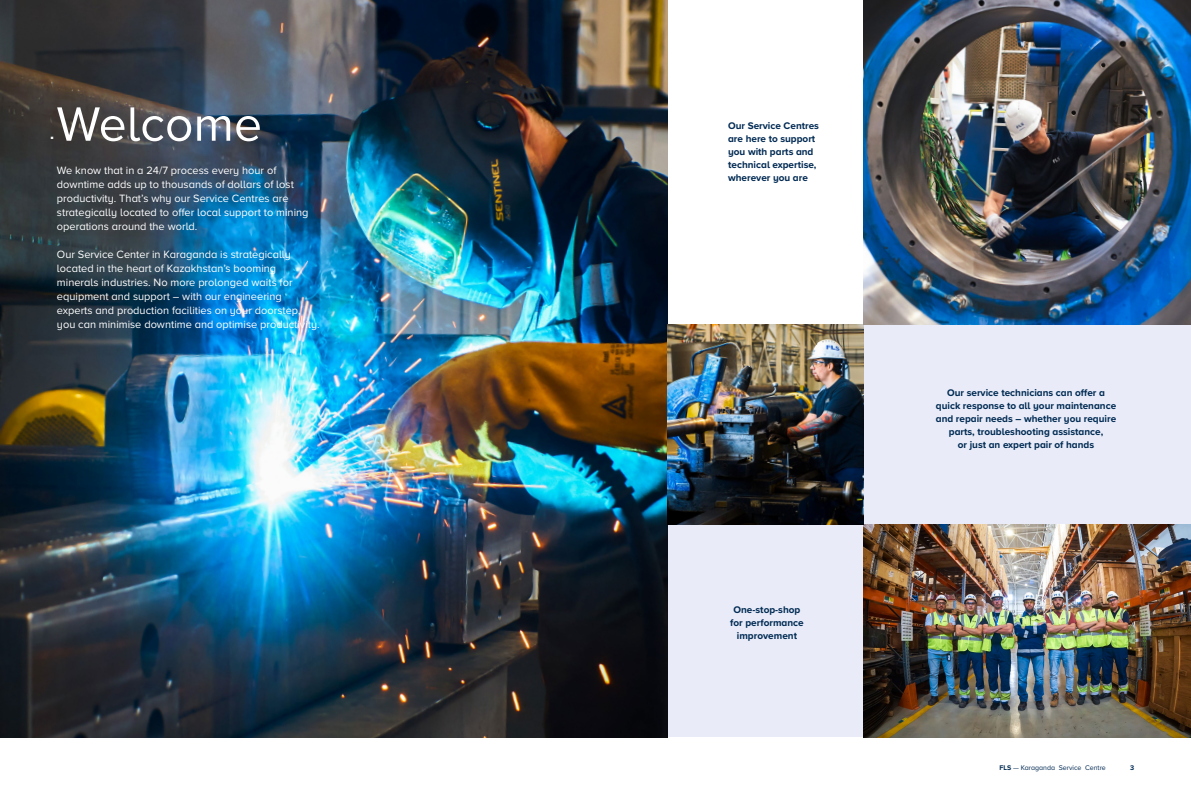
<style>
.page{position:relative;width:1191px;height:794px;background:#fff}
.page>*{position:absolute;margin:0;border:0;box-sizing:border-box;transform-origin:0 0}
.t1{font:50px "Proxima Nova";color:#fff}
.t2{font:11px/14px "Proxima Nova";color:#fff}
.t3{font:700 10px/13px "Proxima Nova";color:#002a53;text-align:center}
.t4{font:7px "Proxima Nova";color:#002a53}
.t5{font:700 7px "Proxima Nova";color:#002a53}
.s1{font-size:4px}
.s2{font-weight:700}
</style>
<div class="page">
<div style="left:0;top:325px;width:1191px;height:412px;background:#e9ecf8"></div>
<img style="left:0;top:0;width:668px;height:737px">
<img style="left:863px;top:524px;width:328px;height:213px">
<img style="left:667px;top:325px;width:196px;height:199px">
<img style="left:863px;top:0;width:328px;height:325px">
<h1 class="t1" style="left:51px;top:87px;width:213px"><span class="s1">■</span> Welcome</h1>
<p class="t2" style="left:57px;top:163px;width:253px">We know that in a 24/7 process every hour of downtime adds up to thousands of dollars of lost productivity. That’s why our Service Centres are strategically located to offer local support to mining operations around the world.</p>
<p class="t2" style="left:57px;top:247px;width:264px">Our Service Center in Karaganda is strategically located in the heart of Kazakhstan’s booming minerals industries. No more prolonged waits for equipment and support – with our engineering experts and production facilities on your doorstep, you can minimise downtime and optimise productivity.</p>
<p class="t3" style="left:728px;top:119px;width:92px;text-align:left">Our Service Centres are here to support you with parts and technical expertise, wherever you are</p>
<p class="t3" style="left:730px;top:603px;width:75px">One-stop-shop for performance improvement</p>
<p class="t3" style="left:936px;top:386px;width:182px">Our service technicians can offer a quick response to all your maintenance and repair needs – whether you require parts, troubleshooting assistance,<br>or just an expert pair of hands</p>
<p class="t4" style="left:999px;top:762px;width:108px"><span class="s2">FLS</span> — Karaganda Service Centre</p>
<p class="t5" style="left:1130px;top:762px;width:6px">3</p>
</div>
